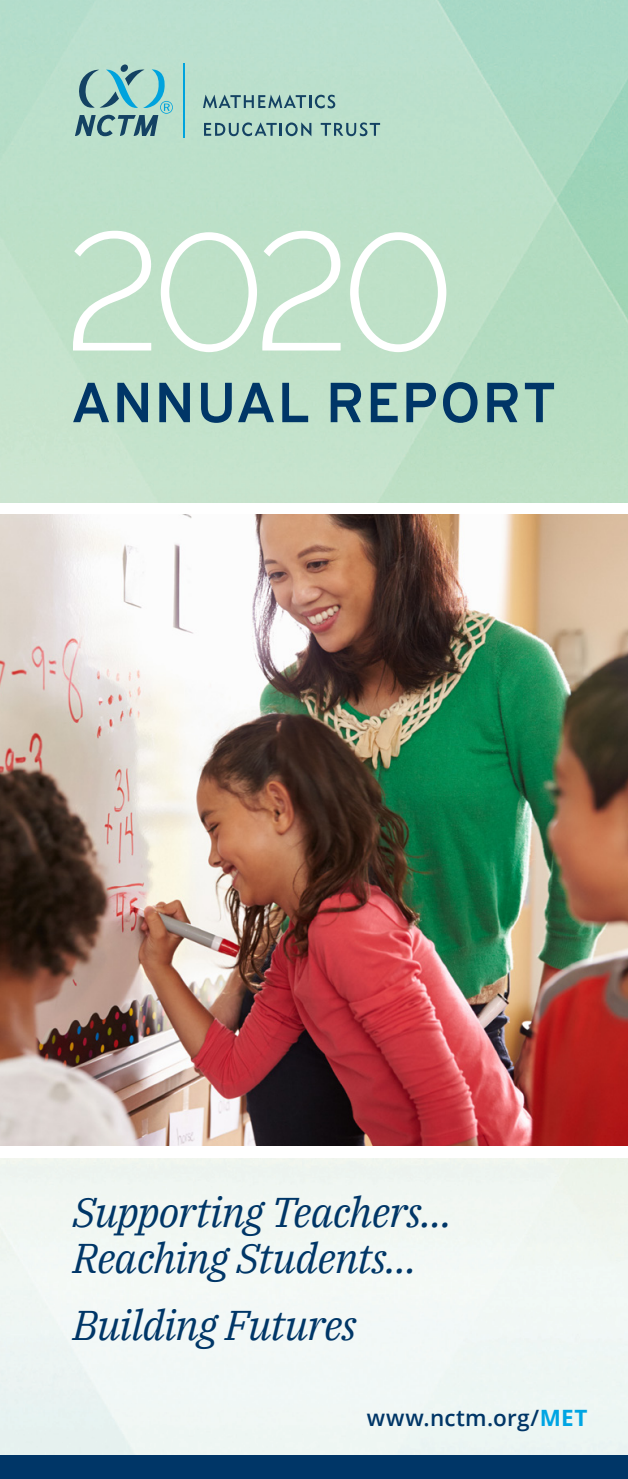
<style>
.page{position:relative;width:628px;height:1479px;background:#fff}
.page>*{position:absolute;margin:0;border:0;box-sizing:border-box;transform-origin:0 0}
.Body{font:300 166.5px "Raleway";color:#fff}
.Body-2{font:700 56.25px "Overpass";letter-spacing:.03em;color:#003667}
.Subhead_2{font:italic 41.4px/46.6px "IBM Plex Serif";letter-spacing:-.025em;color:#003667}
.Subhead_3{font:600 22.5px "Open Sans";letter-spacing:.015em;color:#003667}
.s1{font-weight:700;color:#00a5e3}
</style>
<div class="page">
<img style="left:0;top:0;width:628px;height:1455px">
<div style="left:0;top:1455px;width:628px;height:23px;background:#003667"></div>
<div style="left:0;top:503px;width:628px;height:654px;background:#fff"></div>
<img style="left:0;top:514px;width:628px;height:631px">
<div style="left:120px;top:64px;width:8px;height:8px;background:#144263;border-radius:50%"></div>
<svg style="left:75px;top:69px;width:98px;height:67px;background:#8abbb8"></svg>
<hr style="left:184px;top:64px;width:1px;height:74px;background:#00a3dd">
<svg style="left:203px;top:95px;width:132px;height:13px;background:#7ea6a6"></svg>
<svg style="left:204px;top:122px;width:107px;height:14px"></svg>
<svg style="left:321px;top:122px;width:59px;height:14px"></svg>
<p class="Body" style="left:65px;top:194px;width:391px">2020</p>
<p class="Body-2" style="left:71px;top:362px;width:487px">ANNUAL REPORT</p>
<p class="Subhead_2" style="left:73px;top:1185px;width:380px">Supporting Teachers…<br>Reaching Students…</p>
<p class="Subhead_2" style="left:73px;top:1298px;width:285px">Building Futures</p>
<p class="Subhead_3" style="left:367px;top:1401px;width:222px">www.nctm.org/<span class="s1">MET</span></p>
</div>
